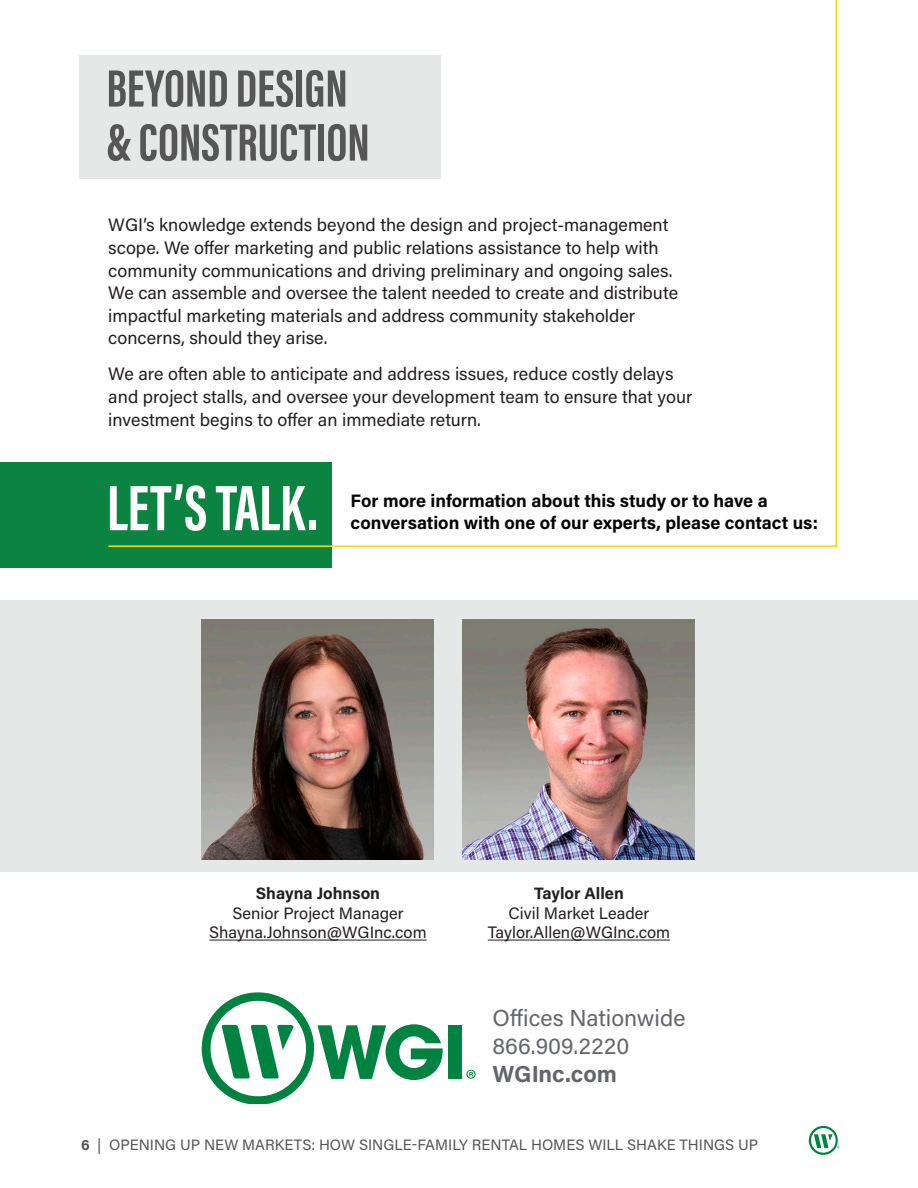
<style>
.page{position:relative;width:918px;height:1188px;background:#fff}
.page>*{position:absolute;margin:0;border:0;box-sizing:border-box;transform-origin:0 0}
.t1{font:700 66px "Acumin Pro Extra Cond";color:#fff}
.Subhead_1_-_gray{font:700 54px "Acumin Pro Extra Cond";color:#565656}
.t2{font:23.1px "Acumin Pro";color:#63656a}
.t3{font:700 23.1px "Acumin Pro";color:#63656a}
.Main_Body_Copy{font:18px/22.6px "Acumin Pro";color:#231f20}
.t4{font:700 18px/21.6px "Acumin Pro";color:#040503}
.t5{font:16.5px "Acumin Pro";color:#231f20}
.t6{font:700 16.5px "Acumin Pro";color:#231f20}
.t7{font:15px "Acumin Pro";color:#555656}
.s1{font-weight:700}
</style>
<div class="page">
<svg style="left:808px;top:1125px;width:31px;height:30px"></svg>
<div style="left:0;top:600px;width:918px;height:272px;background:#e5e8e7"></div>
<div style="left:0;top:462px;width:332px;height:106px;background:#0c8441"></div>
<hr style="left:108px;top:545px;width:729px;height:2px;background:#fadb06">
<hr style="left:488px;top:940px;width:182px;height:1px;background:#231f20">
<hr style="left:209px;top:940px;width:218px;height:1px;background:#231f20">
<img style="left:462px;top:620px;width:232px;height:240px">
<img style="left:201px;top:620px;width:233px;height:240px">
<hr style="left:836px;top:0;width:1px;height:547px;background:#fadb06">
<div style="left:448px;top:1025px;width:14px;height:54px;background:#008240"></div>
<svg style="left:201px;top:992px;width:242px;height:112px"></svg>
<svg style="left:466px;top:1070px;width:10px;height:9px"></svg>
<div style="left:79px;top:55px;width:362px;height:124px;background:#e5e8e7"></div>
<h2 class="Subhead_1_-_gray" style="left:107px;top:55px;width:243px">BEYOND DESIGN</h2>
<h2 class="Subhead_1_-_gray" style="left:107px;top:109px;width:265px">&amp; CONSTRUCTION</h2>
<p class="Main_Body_Copy" style="left:108px;top:213px;width:571px">WGI’s knowledge extends beyond the design and project-management scope. We offer marketing and public relations assistance to help with community communications and driving preliminary and ongoing sales.<br>We can assemble and oversee the talent needed to create and distribute impactful marketing materials and address community stakeholder concerns, should they arise.</p>
<p class="Main_Body_Copy" style="left:108px;top:362px;width:586px">We are often able to anticipate and address issues, reduce costly delays and project stalls, and oversee your development team to ensure that your investment begins to offer an immediate return.</p>
<p class="t1" style="left:107px;top:467px;width:213px">LET’S TALK.</p>
<p class="t4" style="left:351px;top:489px;width:469px">For more information about this study or to have a conversation with one of our experts, please contact us:</p>
<p class="t6" style="left:256px;top:881px;width:126px">Shayna Johnson</p>
<p class="t5" style="left:232px;top:901px;width:173px">Senior Project Manager</p>
<p class="t5" style="left:209px;top:921px;width:219px">Shayna.Johnson@WGInc.com</p>
<p class="t6" style="left:534px;top:881px;width:91px">Taylor Allen</p>
<p class="t5" style="left:509px;top:901px;width:142px">Civil Market Leader</p>
<p class="t5" style="left:488px;top:921px;width:184px">Taylor.Allen@WGInc.com</p>
<p class="t2" style="left:492px;top:1002px;width:195px">Offices Nationwide</p>
<p class="t2" style="left:492px;top:1030px;width:138px">866.909.2220</p>
<p class="t3" style="left:492px;top:1058px;width:126px">WGInc.com</p>
<p class="t7" style="left:81px;top:1134px;width:679px"><span class="s1">6</span> | OPENING UP NEW MARKETS: HOW SINGLE-FAMILY RENTAL HOMES WILL SHAKE THINGS UP</p>
</div>
